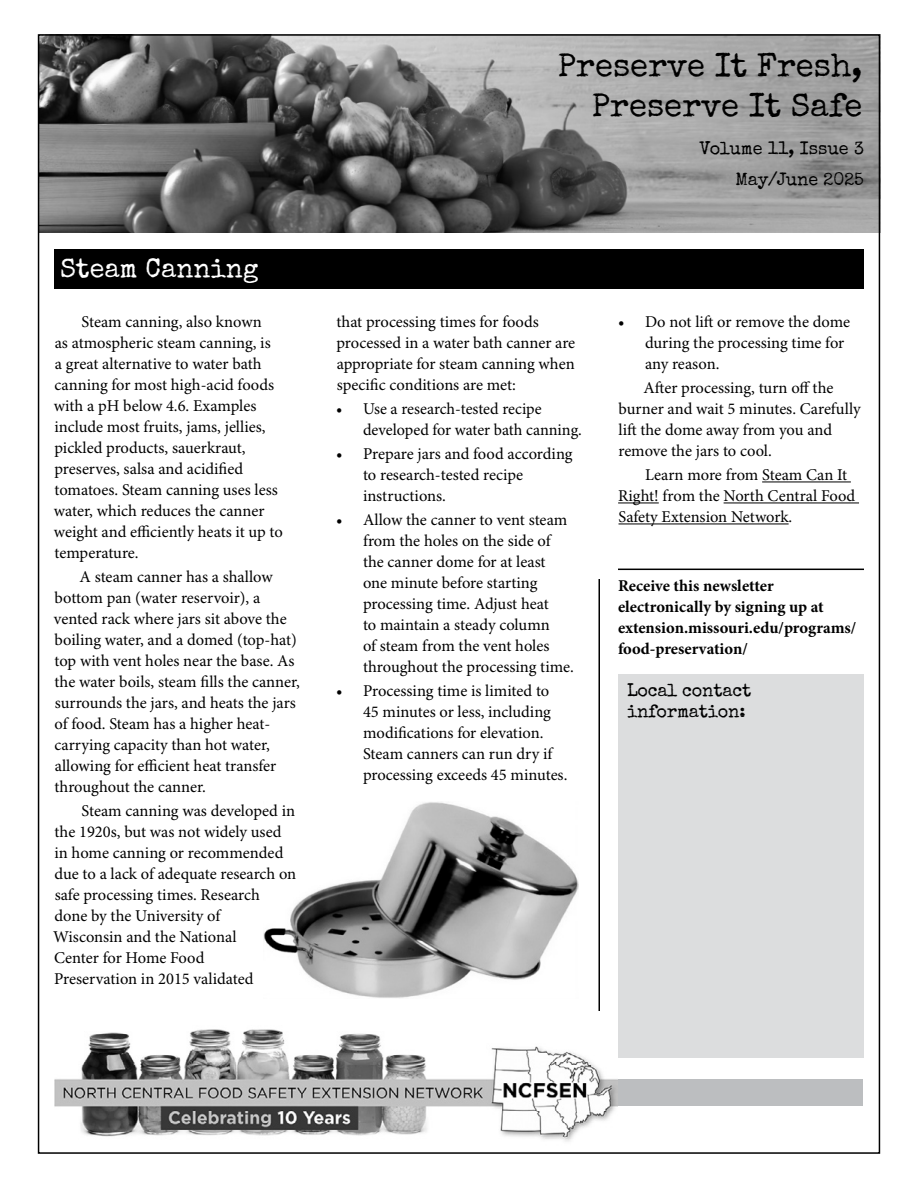
<style>
.page{position:relative;width:918px;height:1188px;background:#fff}
.page>*{position:absolute;margin:0;border:0;box-sizing:border-box;transform-origin:0 0}
.t1{font:33px/39.6px "Special Elite";color:#000;text-align:right}
.t2{font:27px "Special Elite";color:#fff}
.t3{font:18px/31.2px "Special Elite";letter-spacing:-.01em;color:#000;text-align:right}
.t4{font:16.5px/21px "Minion Pro";letter-spacing:-.005em;color:#000}
.t5{font:700 16.5px/21px "Minion Pro";color:#000}
</style>
<div class="page">
<img style="left:41px;top:37px;width:836px;height:196px">
<div style="left:618px;top:674px;width:246px;height:384px;background:#dcddde"></div>
<hr style="left:598px;top:579px;width:2px;height:432px;background:#000">
<hr style="left:618px;top:569px;width:246px;height:1px;background:#000">
<div style="left:365px;top:1079px;width:498px;height:27px;background:#bcbec0"></div>
<img style="left:54px;top:1029px;width:563px;height:113px">
<img style="left:263px;top:802px;width:316px;height:196px">
<div style="left:54px;top:249px;width:810px;height:40px;background:#000"></div>
<hr style="left:762px;top:482px;width:89px;height:1px;background:#000">
<hr style="left:618px;top:503px;width:41px;height:1px;background:#000">
<hr style="left:724px;top:503px;width:135px;height:1px;background:#000">
<hr style="left:619px;top:524px;width:170px;height:1px;background:#000">
<h2 class="t2" style="left:60px;top:251px;width:200px">Steam Canning</h2>
<p class="t4" style="left:54px;top:312px;width:230px;text-indent:28px">Steam canning, also known<br>as atmospheric steam canning, is<br>a great alternative to water bath canning for most high-acid foods with a pH below 4.6. Examples include most fruits, jams, jellies, pickled products, sauerkraut, preserves, salsa and acidified tomatoes. Steam canning uses less water, which reduces the canner weight and efficiently heats it up to temperature.</p>
<p class="t4" style="left:54px;top:567px;width:248px;text-indent:26px">A steam canner has a shallow bottom pan (water reservoir), a vented rack where jars sit above the boiling water, and a domed (top-hat) top with vent holes near the base. As the water boils, steam fills the canner, surrounds the jars, and heats the jars of food. Steam has a higher heat&shy;carrying capacity than hot water, allowing for efficient heat transfer throughout the canner.</p>
<p class="t4" style="left:53px;top:801px;width:245px;text-indent:28px">Steam canning was developed in the 1920s, but was not widely used in home canning or recommended due to a lack of adequate research on safe processing times. Research<br>done by the University of<br>Wisconsin and the National<br>Center for Home Food<br>Preservation in 2015 validated</p>
<h1 class="t1" style="left:558px;top:46px;width:306px">Preserve It Fresh,<br>Preserve It Safe</h1>
<p class="t3" style="left:700px;top:133px;width:166px">Volume 11, Issue 3<br>May/June 2025</p>
<p class="t4" style="left:336px;top:312px;width:240px">that processing times for foods processed in a water bath canner are appropriate for steam canning when specific conditions are met:</p>
<p class="t4" style="left:363px;top:399px;width:220px;text-indent:-27px">• Use a research-tested recipe developed for water bath canning.</p>
<p class="t4" style="left:363px;top:444px;width:211px;text-indent:-27px">• Prepare jars and food according to research-tested recipe instructions.</p>
<p class="t4" style="left:363px;top:510px;width:212px;text-indent:-27px">• Allow the canner to vent steam from the holes on the side of the canner dome for at least one minute before starting processing time. Adjust heat<br>to maintain a steady column<br>of steam from the vent holes throughout the processing time.</p>
<p class="t4" style="left:363px;top:681px;width:206px;text-indent:-27px">• Processing time is limited to<br>45 minutes or less, including modifications for elevation.<br>Steam canners can run dry if processing exceeds 45 minutes.</p>
<p class="t4" style="left:645px;top:312px;width:207px;text-indent:-27px">• Do not lift or remove the dome during the processing time for any reason.</p>
<p class="t4" style="left:618px;top:378px;width:244px;text-indent:25px">After processing, turn off the burner and wait 5 minutes. Carefully lift the dome away from you and remove the jars to cool.</p>
<p class="t4" style="left:618px;top:465px;width:239px;text-indent:27px">Learn more from Steam Can It<br>Right! from the North Central Food<br>Safety Extension Network.</p>
<p class="t5" style="left:618px;top:576px;width:240px">Receive this newsletter electronically by signing up at extension.missouri.edu/programs/ food-preservation/</p>
<p class="t3" style="left:627px;top:679px;width:126px;line-height:21.6px;text-align:left">Local contact information:</p>
</div>
